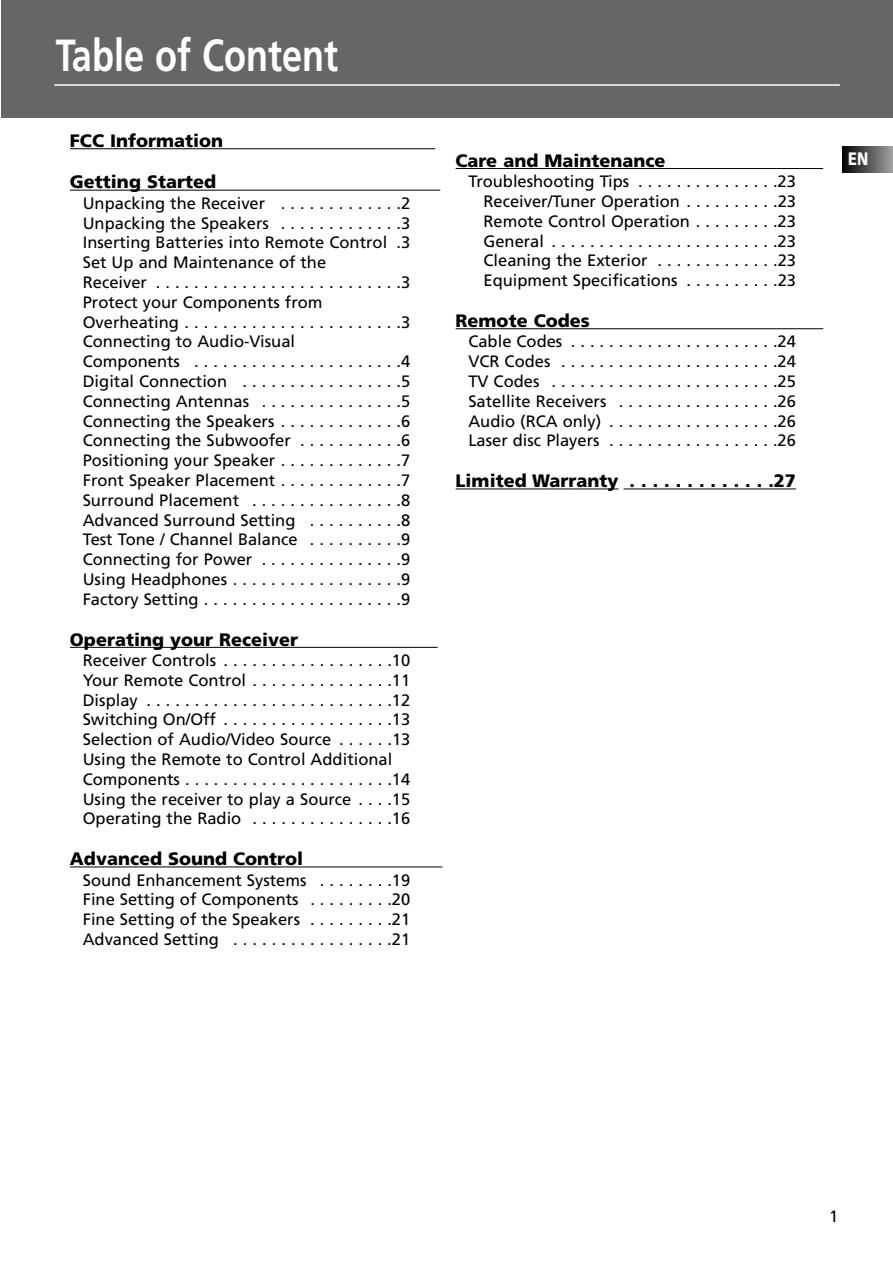
<style>
.page{position:relative;width:893px;height:1263px;background:#fff}
.page>*{position:absolute;margin:0;border:0;box-sizing:border-box;transform-origin:0 0}
.t1{font:700 45px "Frutiger";color:#fff;scale:.8 1}
.t2{font:900 18px "Frutiger";color:#000}
.t3{font:900 18px "Frutiger";color:#fff;scale:.8 1}
.t4{font:16.5px/19.8px "Frutiger";color:#000;text-align:justify}
</style>
<div class="page">
<div style="left:2px;top:0;width:890px;height:118px;background:#666"></div>
<hr style="left:54px;top:84px;width:785px;height:2px;background:#fff">
<hr style="left:70px;top:148px;width:86px;height:1px;background:#000">
<hr style="left:156px;top:148px;width:279px;height:1px;background:#000">
<hr style="left:70px;top:190px;width:115px;height:1px;background:#000">
<hr style="left:185px;top:190px;width:255px;height:1px;background:#000">
<hr style="left:70px;top:647px;width:367px;height:1px;background:#000">
<hr style="left:70px;top:866px;width:215px;height:1px;background:#000">
<hr style="left:285px;top:866px;width:157px;height:1px;background:#000">
<hr style="left:455px;top:168px;width:31px;height:1px;background:#000">
<hr style="left:486px;top:168px;width:337px;height:1px;background:#000">
<hr style="left:455px;top:328px;width:368px;height:1px;background:#000">
<hr style="left:455px;top:488px;width:77px;height:1px;background:#000">
<svg style="left:532px;top:488px;width:36px;height:1px"></svg>
<hr style="left:568px;top:488px;width:50px;height:1px;background:#000">
<hr style="left:623px;top:488px;width:151px;height:1px;background:#000">
<svg style="left:774px;top:488px;width:22px;height:1px"></svg>
<div style="left:842px;top:147px;width:50px;height:26px;background:linear-gradient(to right,#020202,#9c9c9c)"></div>
<h1 class="t1" style="left:56px;top:38px;width:354px">Table of Content</h1>
<p class="t2" style="left:70px;top:133px;width:155px">FCC Information</p>
<p class="t2" style="left:70px;top:175px;width:148px">Getting Started</p>
<p class="t4" style="left:83px;top:194px;width:329px;text-align:left">Unpacking the Receiver . . . . . . . . . . . . .2<br>Unpacking the Speakers . . . . . . . . . . . . .3<br>Inserting Batteries into Remote Control .3<br>Set Up and Maintenance of the<br>Receiver . . . . . . . . . . . . . . . . . . . . . . . . . .3<br>Protect your Components from Overheating . . . . . . . . . . . . . . . . . . . . . . .3<br>Connecting to Audio-Visual<br>Components . . . . . . . . . . . . . . . . . . . . . .4<br>Digital Connection . . . . . . . . . . . . . . . . .5<br>Connecting Antennas . . . . . . . . . . . . . . .5<br>Connecting the Speakers . . . . . . . . . . . . .6<br>Connecting the Subwoofer . . . . . . . . . . .6<br>Positioning your Speaker . . . . . . . . . . . . .7<br>Front Speaker Placement . . . . . . . . . . . . .7<br>Surround Placement . . . . . . . . . . . . . . . .8<br>Advanced Surround Setting . . . . . . . . . .8<br>Test Tone / Channel Balance . . . . . . . . . .9<br>Connecting for Power . . . . . . . . . . . . . . .9<br>Using Headphones . . . . . . . . . . . . . . . . . .9<br>Factory Setting . . . . . . . . . . . . . . . . . . . . .9</p>
<p class="t2" style="left:70px;top:632px;width:230px">Operating your Receiver</p>
<p class="t4" style="left:83px;top:652px;width:329px;text-align:left">Receiver Controls . . . . . . . . . . . . . . . . . .10<br>Your Remote Control . . . . . . . . . . . . . . .11<br>Display . . . . . . . . . . . . . . . . . . . . . . . . . .12<br>Switching On/Off . . . . . . . . . . . . . . . . . .13<br>Selection of Audio/Video Source . . . . . .13<br>Using the Remote to Control Additional Components . . . . . . . . . . . . . . . . . . . . . .14<br>Using the receiver to play a Source . . . .15<br>Operating the Radio . . . . . . . . . . . . . . .16</p>
<p class="t2" style="left:70px;top:852px;width:234px">Advanced Sound Control</p>
<p class="t4" style="left:83px;top:871px;width:329px">Sound Enhancement Systems . . . . . . . .19<br>Fine Setting of Components . . . . . . . . .20<br>Fine Setting of the Speakers . . . . . . . . .21<br>Advanced Setting . . . . . . . . . . . . . . . . .21</p>
<p class="t2" style="left:455px;top:153px;width:211px">Care and Maintenance</p>
<p class="t4" style="left:483px;top:173px;width:314px;text-indent:-15px">Troubleshooting Tips . . . . . . . . . . . . . . .23<br>Receiver/Tuner Operation . . . . . . . . . .23<br>Remote Control Operation . . . . . . . . .23<br>General . . . . . . . . . . . . . . . . . . . . . . . .23<br>Cleaning the Exterior . . . . . . . . . . . . .23<br>Equipment Specifications . . . . . . . . . .23</p>
<p class="t2" style="left:455px;top:313px;width:136px">Remote Codes</p>
<p class="t4" style="left:468px;top:333px;width:329px">Cable Codes . . . . . . . . . . . . . . . . . . . . . .24<br>VCR Codes . . . . . . . . . . . . . . . . . . . . . . .24<br>TV Codes . . . . . . . . . . . . . . . . . . . . . . . .25<br>Satellite Receivers . . . . . . . . . . . . . . . . .26<br>Audio (RCA only) . . . . . . . . . . . . . . . . . .26<br>Laser disc Players . . . . . . . . . . . . . . . . . .26</p>
<p class="t2" style="left:455px;top:474px;width:342px">Limited Warranty . . . . . . . . . . . . .27</p>
<p class="t3" style="left:848px;top:151px;width:26px">EN</p>
<p class="t4" style="left:829px;top:1208px;width:11px">1</p>
</div>
